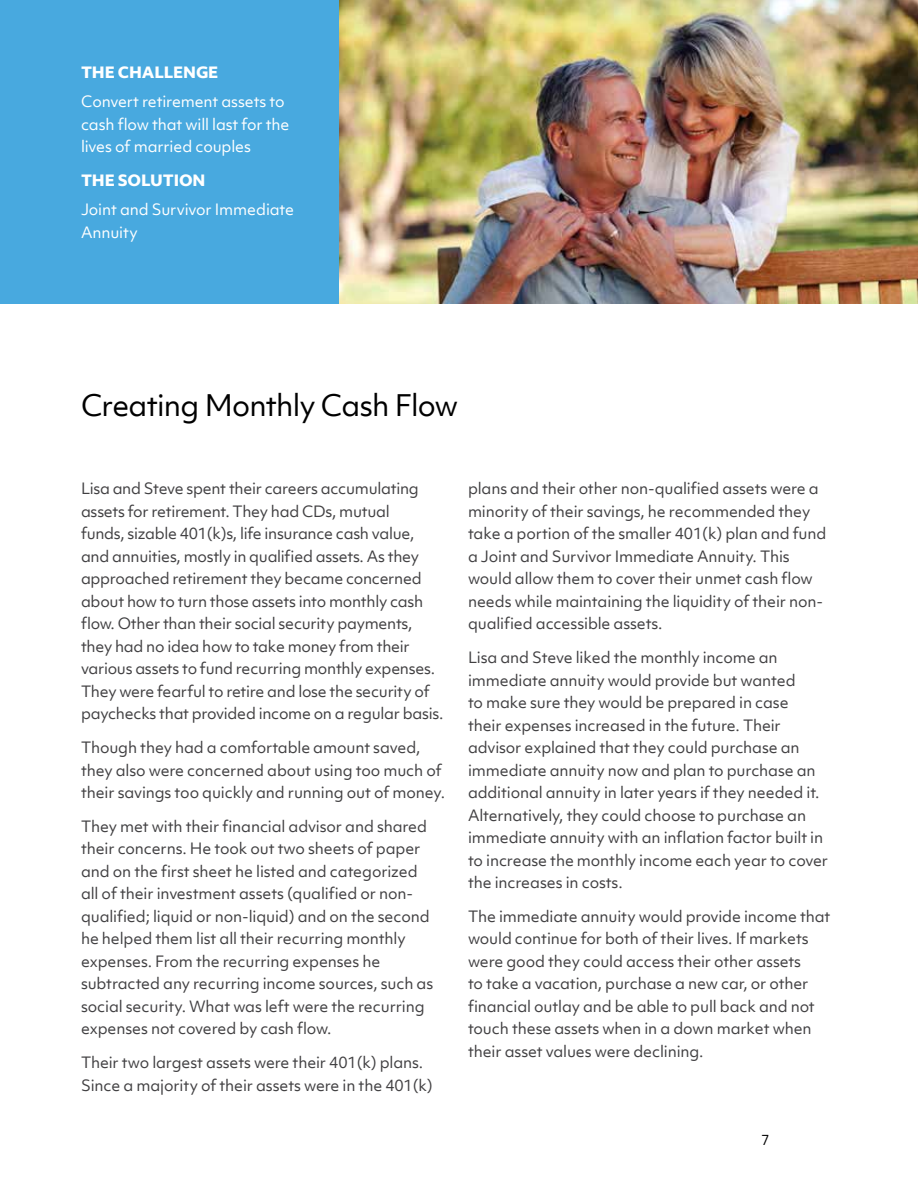
<style>
.page{position:relative;width:918px;height:1188px;background:#fff}
.page>*{position:absolute;margin:0;border:0;box-sizing:border-box;transform-origin:0 0}
.t1{font:28.5px "Objektiv Mk 1";letter-spacing:-.03em;color:#000}
.t2{font:15px/22.5px "Objektiv Mk 1";letter-spacing:-.01em;color:#414042}
.t3{font:15px/22.5px "Objektiv Mk 1";letter-spacing:-.01em;color:#fff}
.t4{font:800 15px "Objektiv Mk 1";letter-spacing:-.01em;color:#fff}
.t5{font:13.5px "Objektiv Mk 1";color:#000}
</style>
<div class="page">
<div style="left:0;top:0;width:918px;height:304px;background:#48a9df"></div>
<img style="left:339px;top:0;width:579px;height:304px">
<p class="t4" style="left:81px;top:62px;width:139px">THE CHALLENGE</p>
<p class="t3" style="left:81px;top:90px;width:210px">Convert retirement assets to cash flow that will last for the lives of married couples</p>
<p class="t4" style="left:81px;top:170px;width:126px">THE SOLUTION</p>
<p class="t3" style="left:81px;top:198px;width:215px">Joint and Survivor Immediate<br>Annuity</p>
<h1 class="t1" style="left:81px;top:386px;width:379px">Creating Monthly Cash Flow</h1>
<p class="t2" style="left:81px;top:477px;width:364px">Lisa and Steve spent their careers accumulating assets for retirement. They had CDs, mutual<br>funds, sizable 401(k)s, life insurance cash value, and annuities, mostly in qualified assets. As they approached retirement they became concerned about how to turn those assets into monthly cash flow. Other than their social security payments, they had no idea how to take money from their various assets to fund recurring monthly expenses.<br>They were fearful to retire and lose the security of paychecks that provided income on a regular basis.</p>
<p class="t2" style="left:81px;top:736px;width:366px">Though they had a comfortable amount saved, they also were concerned about using too much of their savings too quickly and running out of money.</p>
<p class="t2" style="left:81px;top:815px;width:354px">They met with their financial advisor and shared their concerns. He took out two sheets of paper and on the first sheet he listed and categorized all of their investment assets (qualified or non&shy;qualified; liquid or non-liquid) and on the second he helped them list all their recurring monthly expenses. From the recurring expenses he subtracted any recurring income sources, such as social security. What was left were the recurring expenses not covered by cash flow.</p>
<p class="t2" style="left:81px;top:1051px;width:353px">Their two largest assets were their 401(k) plans.<br>Since a majority of their assets were in the 401(k)</p>
<p class="t2" style="left:468px;top:477px;width:360px">plans and their other non-qualified assets were a minority of their savings, he recommended they take a portion of the smaller 401(k) plan and fund a Joint and Survivor Immediate Annuity. This would allow them to cover their unmet cash flow needs while maintaining the liquidity of their non&shy;qualified accessible assets.</p>
<p class="t2" style="left:468px;top:646px;width:362px">Lisa and Steve liked the monthly income an immediate annuity would provide but wanted<br>to make sure they would be prepared in case<br>their expenses increased in the future. Their advisor explained that they could purchase an immediate annuity now and plan to purchase an additional annuity in later years if they needed it.<br>Alternatively, they could choose to purchase an immediate annuity with an inflation factor built in to increase the monthly income each year to cover the increases in costs.</p>
<p class="t2" style="left:468px;top:905px;width:364px">The immediate annuity would provide income that would continue for both of their lives. If markets were good they could access their other assets<br>to take a vacation, purchase a new car, or other financial outlay and be able to pull back and not touch these assets when in a down market when their asset values were declining.</p>
<p class="t5" style="left:761px;top:1131px;width:10px">7</p>
</div>
